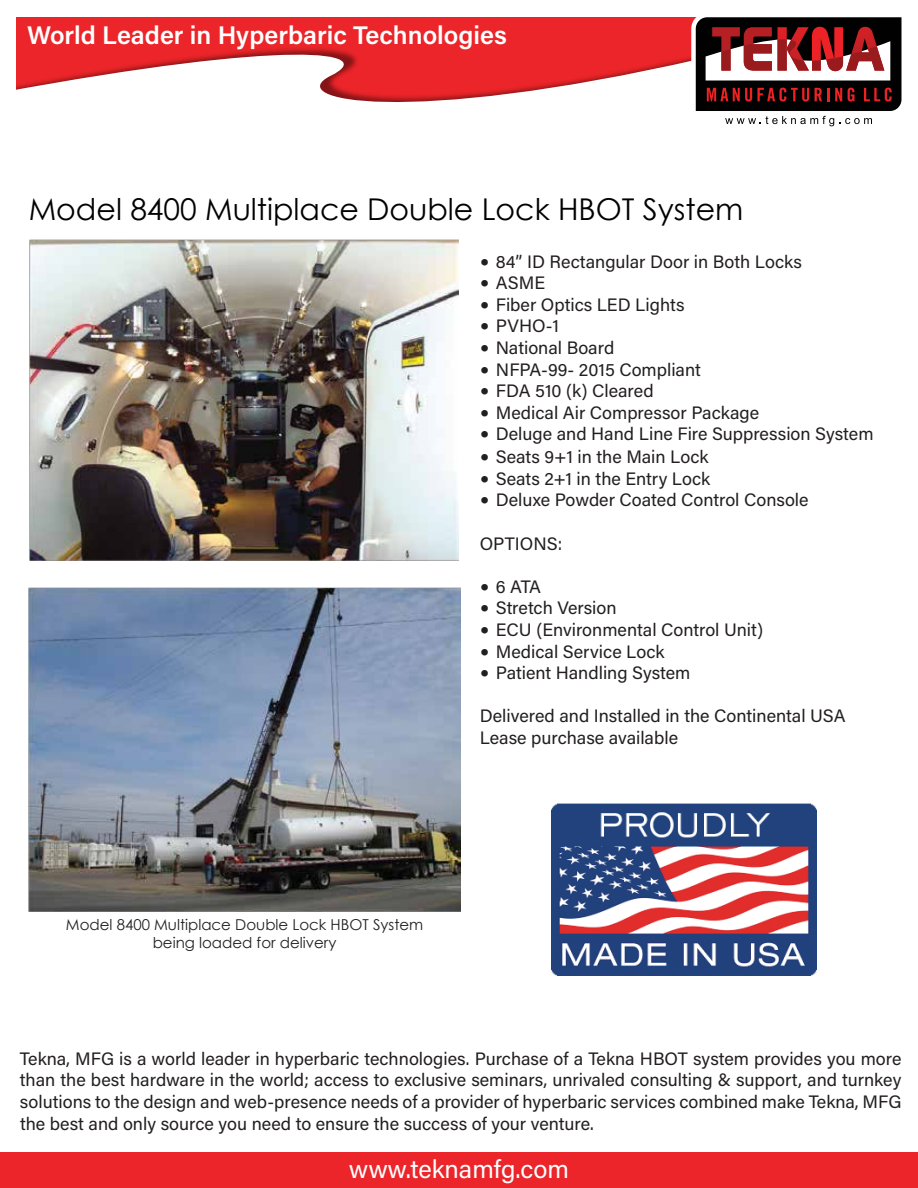
<style>
.page{position:relative;width:918px;height:1188px;background:#fff}
.page>*{position:absolute;margin:0;border:0;box-sizing:border-box;transform-origin:0 0}
.t1{font:30px "Century Gothic";color:#010101}
.t2{font:600 25.5px "Acumin Pro";color:#fff}
.t3{font:25.5px "Acumin Pro";color:#fff}
.t4{font:18px/21.6px "Acumin Pro";color:#231f20}
.t5{font:15px/18px "Century Gothic";color:#231f20;text-align:center}
.s1{font-family:"Verdana"}
</style>
<div class="page">
<img style="left:29px;top:588px;width:431px;height:324px">
<img style="left:29px;top:239px;width:429px;height:322px">
<div style="left:0;top:1152px;width:918px;height:36px;background:#eb2529"></div>
<div style="left:17px;top:17px;width:786px;height:94px;background:#eb2529"></div>
<svg style="left:16px;top:45px;width:675px;height:66px"></svg>
<svg style="left:691px;top:17px;width:211px;height:109px"></svg>
<img style="left:552px;top:803px;width:264px;height:173px">
<h2 class="t2" style="left:27px;top:17px;width:481px">World Leader in Hyperbaric Technologies</h2>
<h1 class="t1" style="left:29px;top:191px;width:716px">Model 8400 Multiplace Double Lock HBOT System</h1>
<p class="t4" style="left:480px;top:250px;width:324px"><span class="s1">•</span> 84” ID Rectangular Door in Both Locks</p>
<p class="t4" style="left:480px;top:271px;width:67px"><span class="s1">•</span> ASME</p>
<p class="t4" style="left:480px;top:293px;width:206px"><span class="s1">•</span> Fiber Optics LED Lights</p>
<p class="t4" style="left:480px;top:315px;width:81px"><span class="s1">•</span> PVHO-1</p>
<p class="t4" style="left:480px;top:336px;width:136px"><span class="s1">•</span> National Board</p>
<p class="t4" style="left:480px;top:358px;width:223px"><span class="s1">•</span> NFPA-99- 2015 Compliant</p>
<p class="t4" style="left:480px;top:379px;width:175px"><span class="s1">•</span> FDA 510 (k) Cleared</p>
<p class="t4" style="left:480px;top:401px;width:281px"><span class="s1">•</span> Medical Air Compressor Package</p>
<p class="t4" style="left:480px;top:423px;width:395px"><span class="s1">•</span> Deluge and Hand Line Fire Suppression System</p>
<p class="t4" style="left:480px;top:445px;width:230px"><span class="s1">•</span> Seats 9+1 in the Main Lock</p>
<p class="t4" style="left:480px;top:467px;width:232px"><span class="s1">•</span> Seats 2+1 in the Entry Lock</p>
<p class="t4" style="left:480px;top:489px;width:330px"><span class="s1">•</span> Deluxe Powder Coated Control Console</p>
<p class="t4" style="left:480px;top:532px;width:84px">OPTIONS:</p>
<p class="t4" style="left:480px;top:575px;width:63px"><span class="s1">•</span> 6 ATA</p>
<p class="t4" style="left:480px;top:597px;width:138px"><span class="s1">•</span> Stretch Version</p>
<p class="t4" style="left:480px;top:618px;width:285px"><span class="s1">•</span> ECU (Environmental Control Unit)</p>
<p class="t4" style="left:480px;top:640px;width:186px"><span class="s1">•</span> Medical Service Lock</p>
<p class="t4" style="left:480px;top:661px;width:212px"><span class="s1">•</span> Patient Handling System</p>
<p class="t4" style="left:480px;top:705px;width:368px">Delivered and Installed in the Continental USA<br>Lease purchase available</p>
<p class="t5" style="left:66px;top:916px;width:359px">Model 8400 Multiplace Double Lock HBOT System being loaded for delivery</p>
<p class="t4" style="left:20px;top:1047px;width:883px;text-align:justify">Tekna, MFG is a world leader in hyperbaric technologies. Purchase of a Tekna HBOT system provides you more than the best hardware in the world; access to exclusive seminars, unrivaled consulting &amp; support, and turnkey solutions to the design and web-presence needs of a provider of hyperbaric services combined make Tekna, MFG the best and only source you need to ensure the success of your venture.</p>
<h2 class="t3" style="left:349px;top:1151px;width:222px">www.teknamfg.com</h2>
</div>
